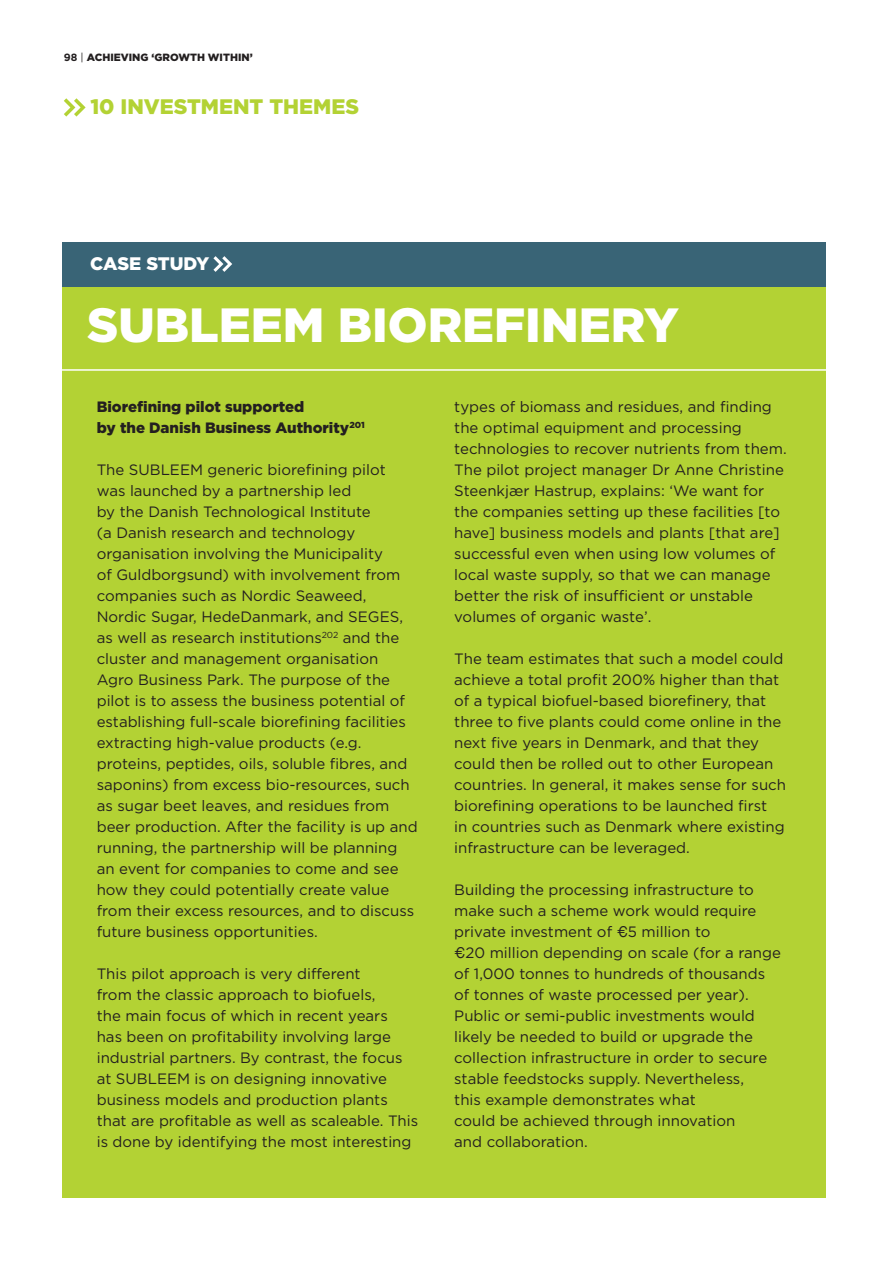
<style>
.page{position:relative;width:893px;height:1263px;background:#fff}
.page>*{position:absolute;margin:0;border:0;box-sizing:border-box;transform-origin:0 0}
.t1{font:900 48px "Gotham";color:#fff}
.t2{font:900 35.7px "Gotham";color:#fff}
.t3{font:900 21px "Gotham";color:#b3d234}
.t4{font:900 18.15px "Gotham";letter-spacing:-.005em;color:#fff}
.t5{font:15px/21px "Gotham";color:#231f20}
.t6{font:900 15px "Gotham";color:#231f20}
.t7{font:900 10.5px "Gotham";color:#231f20}
.s1{font-weight:700}
.s2{font-weight:400}
.s3{font-family:"Helvetica"}
</style>
<div class="page">
<div style="left:62px;top:244px;width:764px;height:954px;background:#b3d234"></div>
<svg style="left:64px;top:98px;width:22px;height:19px"></svg>
<div style="left:62px;top:242px;width:764px;height:45px;background:#396476"></div>
<svg style="left:213px;top:256px;width:19px;height:16px"></svg>
<hr style="left:55px;top:369px;width:798px;height:2px;background:#fff">
<p class="t7" style="left:64px;top:51px;width:190px"><span class="s1">98</span> <span class="s2">|</span> ACHIEVING ‘GROWTH WITHIN’</p>
<p class="t3" style="left:90px;top:95px;width:270px">10 INVESTMENT THEMES</p>
<p class="t4" style="left:90px;top:253px;width:121px">CASE STUDY</p>
<p class="t1" style="left:87px;top:297px;width:593px">SUBLEEM BIOREFINERY</p>
<p class="t2" style="left:206px;top:308px;width:135px">GROUP</p>
<p class="t6" style="left:97px;top:398px;width:209px">Biorefining pilot supported</p>
<p class="t6" style="left:97px;top:419px;width:269px">by the Danish Business Authority<sup>201</sup></p>
<p class="t5" style="left:97px;top:459px;width:322px">The SUBLEEM generic biorefining pilot was launched by a partnership led<br>by the Danish Technological Institute<br>(a Danish research and technology organisation involving the Municipality<br>of Guldborgsund) with involvement from companies such as Nordic Seaweed, Nordic Sugar, HedeDanmark, and SEGES, as well as research institutions<sup>202</sup> and the cluster and management organisation Agro Business Park. The purpose of the pilot is to assess the business potential of establishing full-scale biorefining facilities extracting high-value products (e.g. proteins, peptides, oils, soluble fibres, and saponins) from excess bio-resources, such as sugar beet leaves, and residues from beer production. After the facility is up and running, the partnership will be planning an event for companies to come and see how they could potentially create value from their excess resources, and to discuss future business opportunities.</p>
<p class="t5" style="left:97px;top:963px;width:323px">This pilot approach is very different<br>from the classic approach to biofuels,<br>the main focus of which in recent years<br>has been on profitability involving large industrial partners. By contrast, the focus at SUBLEEM is on designing innovative business models and production plants that are profitable as well as scaleable. This is done by identifying the most interesting</p>
<p class="t5" style="left:454px;top:396px;width:334px">types of biomass and residues, and finding the optimal equipment and processing technologies to recover nutrients from them.<br>The pilot project manager Dr Anne Christine Steenkjær Hastrup, explains: ‘We want for the companies setting up these facilities [to have] business models and plants [that are] successful even when using low volumes of local waste supply, so that we can manage better the risk of insufficient or unstable volumes of organic waste’.</p>
<p class="t5" style="left:454px;top:648px;width:333px">The team estimates that such a model could achieve a total profit 200% higher than that of a typical biofuel-based biorefinery, that three to five plants could come online in the next five years in Denmark, and that they could then be rolled out to other European countries. In general, it makes sense for such biorefining operations to be launched first<br>in countries such as Denmark where existing infrastructure can be leveraged.</p>
<p class="t5" style="left:454px;top:879px;width:304px">Building the processing infrastructure to make such a scheme work would require private investment of <span class="s3">€</span>5 million to</p>
<p class="t5" style="left:454px;top:942px;width:328px"><span class="s3">€</span>20 million depending on scale (for a range of 1,000 tonnes to hundreds of thousands</p>
<p class="t5" style="left:454px;top:984px;width:314px">of tonnes of waste processed per year).<br>Public or semi-public investments would likely be needed to build or upgrade the collection infrastructure in order to secure stable feedstocks supply. Nevertheless,</p>
<p class="t5" style="left:454px;top:1089px;width:243px">this example demonstrates what</p>
<p class="t5" style="left:454px;top:1110px;width:282px">could be achieved through innovation</p>
<p class="t5" style="left:454px;top:1131px;width:135px">and collaboration.</p>
</div>
